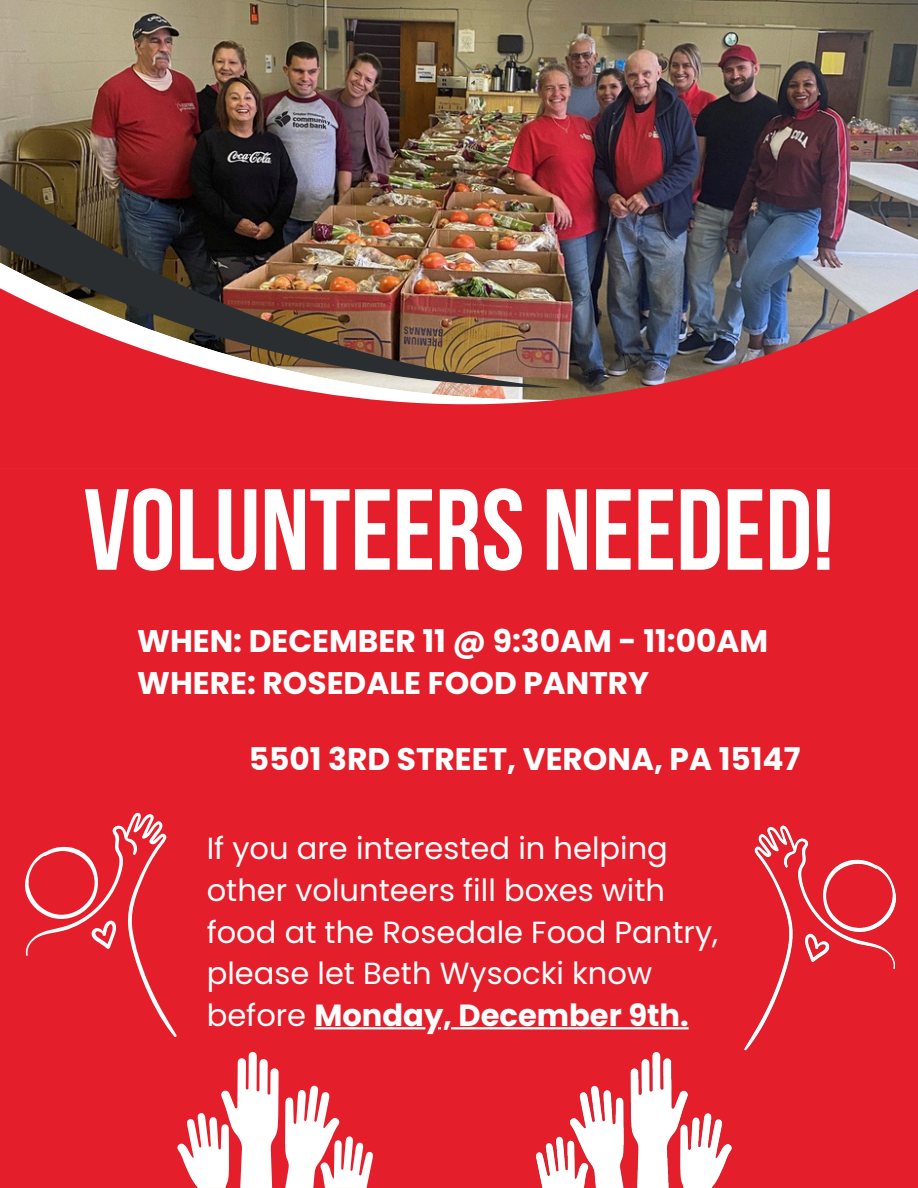
<style>
.page{position:relative;width:918px;height:1188px;background:#e41e2a}
.page>*{position:absolute;margin:0;border:0;box-sizing:border-box;transform-origin:0 0}
.t1{font:700 115.05px "Bebas Neue";color:#fff}
.t2{font:700 31.2px/41.7px "Poppins";color:#fff}
.t3{font:30.6px/41.7px "Poppins";color:#fff}
.s1{font-weight:700}
</style>
<div class="page">
<img style="left:0;top:0;width:918px;height:263px">
<svg style="left:25px;top:812px;width:152px;height:225px"></svg>
<svg style="left:177px;top:1052px;width:102px;height:136px"></svg>
<svg style="left:285px;top:1086px;width:88px;height:102px"></svg>
<svg style="left:314px;top:1027px;width:214px;height:2px"></svg>
<img style="left:562px;top:263px;width:356px;height:25px">
<img style="left:562px;top:288px;width:356px;height:39px">
<img style="left:291px;top:327px;width:549px;height:78px">
<img style="left:0;top:178px;width:562px;height:210px">
<img style="left:528px;top:825px;width:368px;height:363px">
<h2 class="t1" style="left:84px;top:483px;width:752px">VOLUNTEERS NEEDED!</h2>
<p class="t2" style="left:137px;top:621px;width:633px">WHEN: DECEMBER 11 @ 9:30AM - 11:00AM<br>WHERE: ROSEDALE FOOD PANTRY</p>
<p class="t2" style="left:249px;top:738px;width:553px">5501 3RD STREET, VERONA, PA 15147</p>
<p class="t3" style="left:207px;top:828px;width:513px">If you are interested in helping other volunteers fill boxes with food at the Rosedale Food Pantry, please let Beth Wysocki know before <span class="s1">Monday, December 9th.</span></p>
</div>
